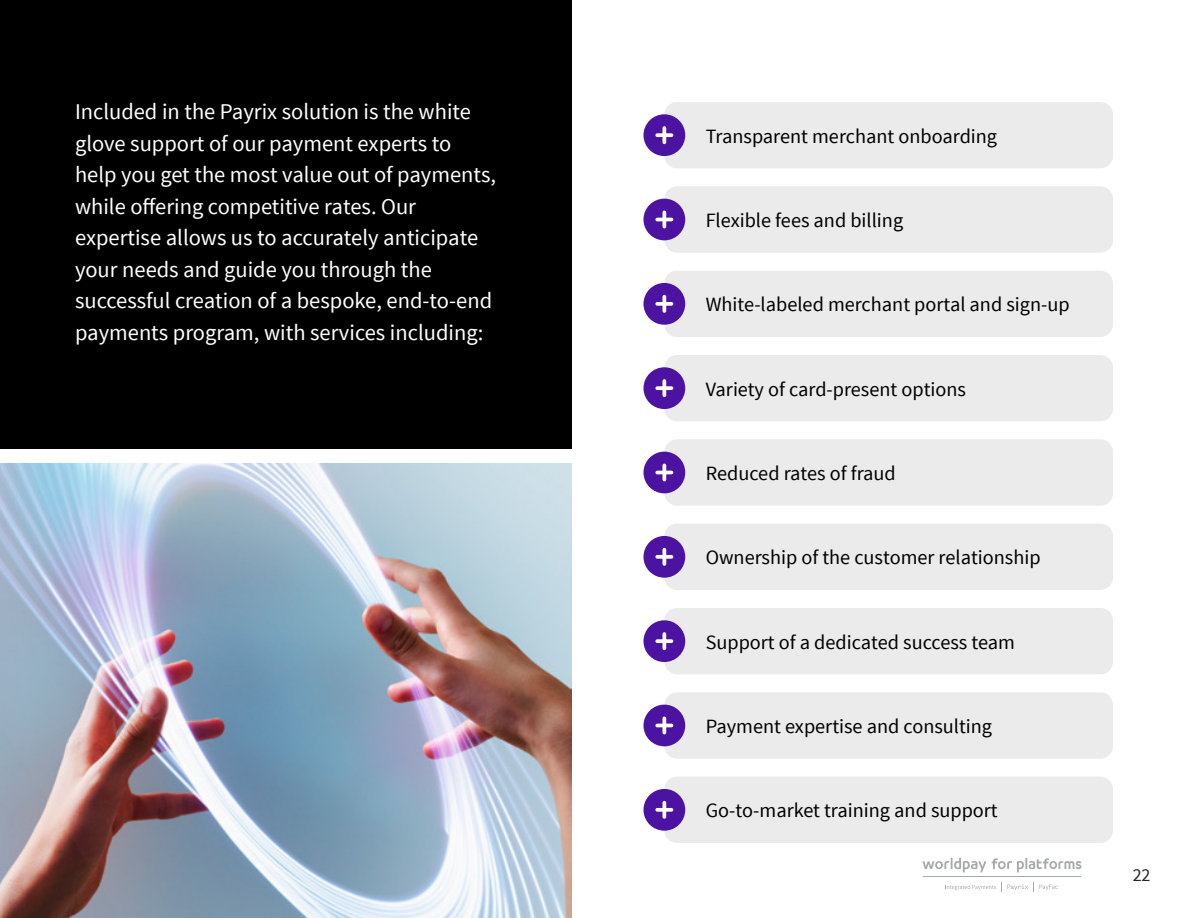
<style>
.page{position:relative;width:1188px;height:918px;background:#fff}
.page>*{position:absolute;margin:0;border:0;box-sizing:border-box;transform-origin:0 0}
.t1{font:22.5px/31.5px "Source Sans Pro";color:#fff}
.t2{font:20.25px "Source Sans Pro";color:#000}
.t3{font:18px "Source Sans Pro";color:#232122}
</style>
<div class="page">
<hr style="left:923px;top:877px;width:158px;height:1px;background:#a7a9ac">
<svg style="left:922px;top:858px;width:64px;height:14px"></svg>
<svg style="left:992px;top:858px;width:89px;height:14px"></svg>
<svg style="left:1007px;top:884px;width:21px;height:6px"></svg>
<svg style="left:1039px;top:884px;width:20px;height:7px"></svg>
<svg style="left:945px;top:885px;width:51px;height:5px"></svg>
<img style="left:0;top:464px;width:571px;height:454px">
<div style="left:0;top:0;width:571px;height:449px;background:#000"></div>
<div style="left:664px;top:102px;width:449px;height:66px;background:#ebebeb;border-radius:13px"></div>
<div style="left:643px;top:114px;width:42px;height:42px;background:#4c12a1;border-radius:50%"></div>
<svg style="left:662px;top:128px;width:4px;height:14px"></svg>
<svg style="left:657px;top:133px;width:15px;height:4px"></svg>
<div style="left:664px;top:186px;width:449px;height:67px;background:#ebebeb;border-radius:13px"></div>
<div style="left:643px;top:199px;width:42px;height:41px;background:#4c12a1;border-radius:50%"></div>
<svg style="left:662px;top:212px;width:4px;height:15px"></svg>
<hr style="left:657px;top:218px;width:15px;height:3px;background:#fff">
<div style="left:664px;top:355px;width:449px;height:66px;background:#ebebeb;border-radius:13px"></div>
<div style="left:643px;top:367px;width:42px;height:42px;background:#4c12a1;border-radius:50%"></div>
<svg style="left:662px;top:381px;width:4px;height:14px"></svg>
<svg style="left:657px;top:386px;width:15px;height:4px"></svg>
<div style="left:664px;top:271px;width:449px;height:66px;background:#ebebeb;border-radius:13px"></div>
<div style="left:643px;top:283px;width:42px;height:42px;background:#4c12a1;border-radius:50%"></div>
<svg style="left:662px;top:297px;width:4px;height:14px"></svg>
<svg style="left:657px;top:302px;width:15px;height:4px"></svg>
<div style="left:664px;top:439px;width:449px;height:67px;background:#ebebeb;border-radius:13px"></div>
<div style="left:643px;top:452px;width:42px;height:41px;background:#4c12a1;border-radius:50%"></div>
<svg style="left:662px;top:465px;width:4px;height:15px"></svg>
<hr style="left:657px;top:471px;width:15px;height:3px;background:#fff">
<div style="left:664px;top:524px;width:449px;height:66px;background:#ebebeb;border-radius:13px"></div>
<div style="left:643px;top:536px;width:42px;height:42px;background:#4c12a1;border-radius:50%"></div>
<svg style="left:662px;top:550px;width:4px;height:14px"></svg>
<svg style="left:657px;top:555px;width:15px;height:4px"></svg>
<div style="left:664px;top:608px;width:449px;height:66px;background:#ebebeb;border-radius:13px"></div>
<div style="left:643px;top:620px;width:42px;height:42px;background:#4c12a1;border-radius:50%"></div>
<svg style="left:662px;top:634px;width:4px;height:14px"></svg>
<svg style="left:657px;top:639px;width:15px;height:4px"></svg>
<div style="left:664px;top:777px;width:449px;height:66px;background:#ebebeb;border-radius:13px"></div>
<div style="left:643px;top:789px;width:42px;height:42px;background:#4c12a1;border-radius:50%"></div>
<svg style="left:662px;top:803px;width:4px;height:14px"></svg>
<svg style="left:657px;top:808px;width:15px;height:4px"></svg>
<div style="left:664px;top:692px;width:449px;height:67px;background:#ebebeb;border-radius:13px"></div>
<div style="left:643px;top:705px;width:42px;height:41px;background:#4c12a1;border-radius:50%"></div>
<svg style="left:662px;top:718px;width:4px;height:15px"></svg>
<hr style="left:657px;top:724px;width:15px;height:3px;background:#fff">
<p class="t1" style="left:75px;top:96px;width:423px">Included in the Payrix solution is the white glove support of our payment experts to help you get the most value out of payments, while offering competitive rates. Our expertise allows us to accurately anticipate your needs and guide you through the successful creation of a bespoke, end-to-end payments program, with services including:</p>
<p class="t2" style="left:706px;top:123px;width:293px">Transparent merchant onboarding</p>
<p class="t2" style="left:706px;top:208px;width:199px">Flexible fees and billing</p>
<p class="t2" style="left:706px;top:292px;width:365px">White-labeled merchant portal and sign-up</p>
<p class="t2" style="left:706px;top:376px;width:262px">Variety of card-present options</p>
<p class="t2" style="left:706px;top:461px;width:192px">Reduced rates of fraud</p>
<p class="t2" style="left:706px;top:545px;width:336px">Ownership of the customer relationship</p>
<p class="t2" style="left:706px;top:629px;width:311px">Support of a dedicated success team</p>
<p class="t2" style="left:706px;top:714px;width:288px">Payment expertise and consulting</p>
<p class="t2" style="left:706px;top:798px;width:294px">Go-to-market training and support</p>
<p class="t3" style="left:1133px;top:864px;width:19px">22</p>
</div>
